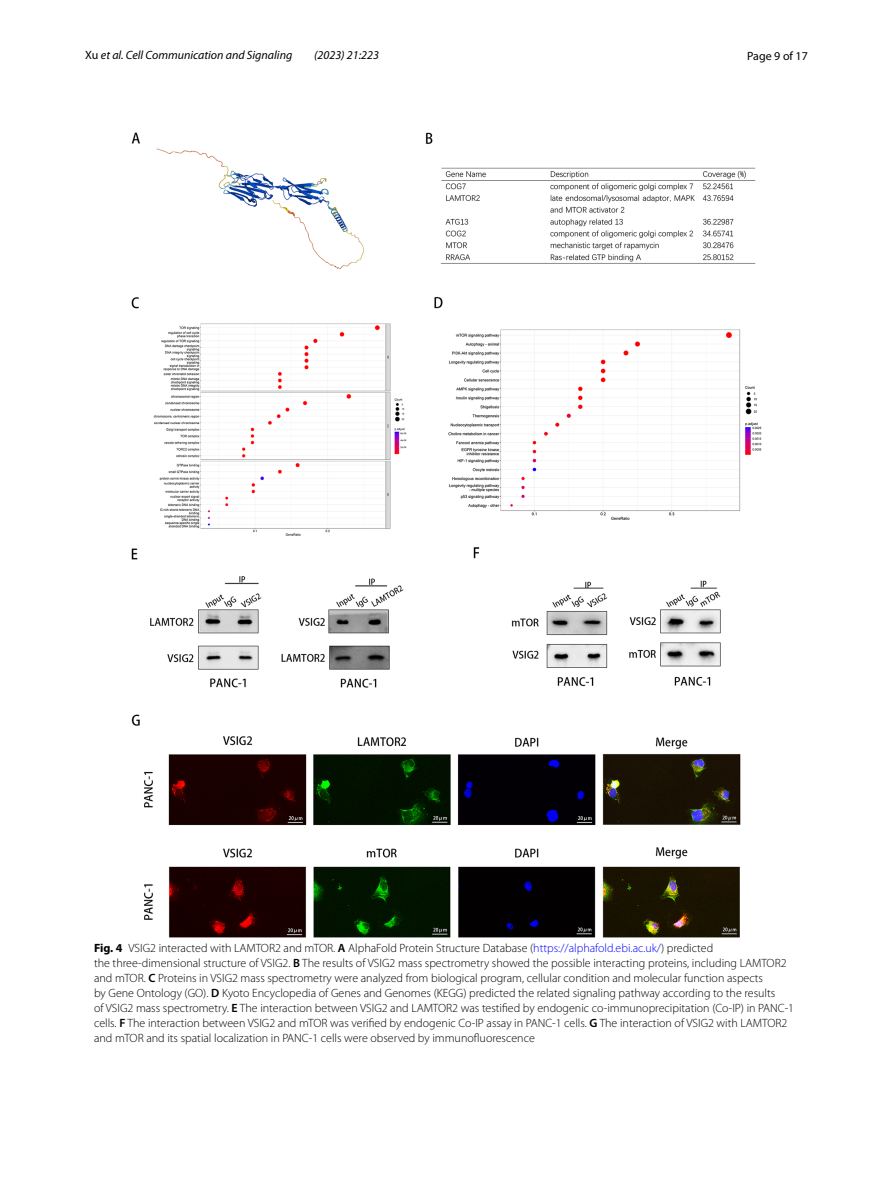
<style>
.page{position:relative;width:893px;height:1187px;background:#fff}
.page>*{position:absolute;margin:0;border:0;box-sizing:border-box;transform-origin:0 0}
.t1{font:300 12px/15px "Myriad Pro";color:#000}
.t2{font:italic 12px "Myriad Pro";color:#000}
.t3{font:12px "Myriad Pro";color:#000}
.s1{font-style:normal}
.s2{font-weight:700}
.s3{font-weight:600}
.s4{color:#00f}
</style>
<div class="page">
<img style="left:132px;top:133px;width:629px;height:804px">
<p class="t2" style="left:85px;top:48px;width:209px"><span class="s1">Xu</span> et al. Cell Communication and Signaling</p>
<p class="t2" style="left:314px;top:48px;width:66px">(2023) 21:223</p>
<p class="t3" style="left:747px;top:48px;width:62px">Page 9 of 17</p>
<p class="t1" style="left:94px;top:940px;width:701px"><span class="s2">Fig. 4</span> VSIG2 interacted with LAMTOR2 and mTOR. <span class="s3">A</span> AlphaFold Protein Structure Database (<span class="s4">https://alphafold.ebi.ac.uk/</span>) predicted<br>the three-dimensional structure of VSIG2. <span class="s3">B</span> The results of VSIG2 mass spectrometry showed the possible interacting proteins, including LAMTOR2 and mTOR. <span class="s3">C</span> Proteins in VSIG2 mass spectrometry were analyzed from biological program, cellular condition and molecular function aspects<br>by Gene Ontology (GO). <span class="s3">D</span> Kyoto Encyclopedia of Genes and Genomes (KEGG) predicted the related signaling pathway according to the results<br>of VSIG2 mass spectrometry. <span class="s3">E</span> The interaction between VSIG2 and LAMTOR2 was testified by endogenic co-immunoprecipitation (Co-IP) in PANC-1 cells. <span class="s3">F</span> The interaction between VSIG2 and mTOR was verified by endogenic Co-IP assay in PANC-1 cells. <span class="s3">G</span> The interaction of VSIG2 with LAMTOR2 and mTOR and its spatial localization in PANC-1 cells were observed by immunofluorescence</p>
</div>
